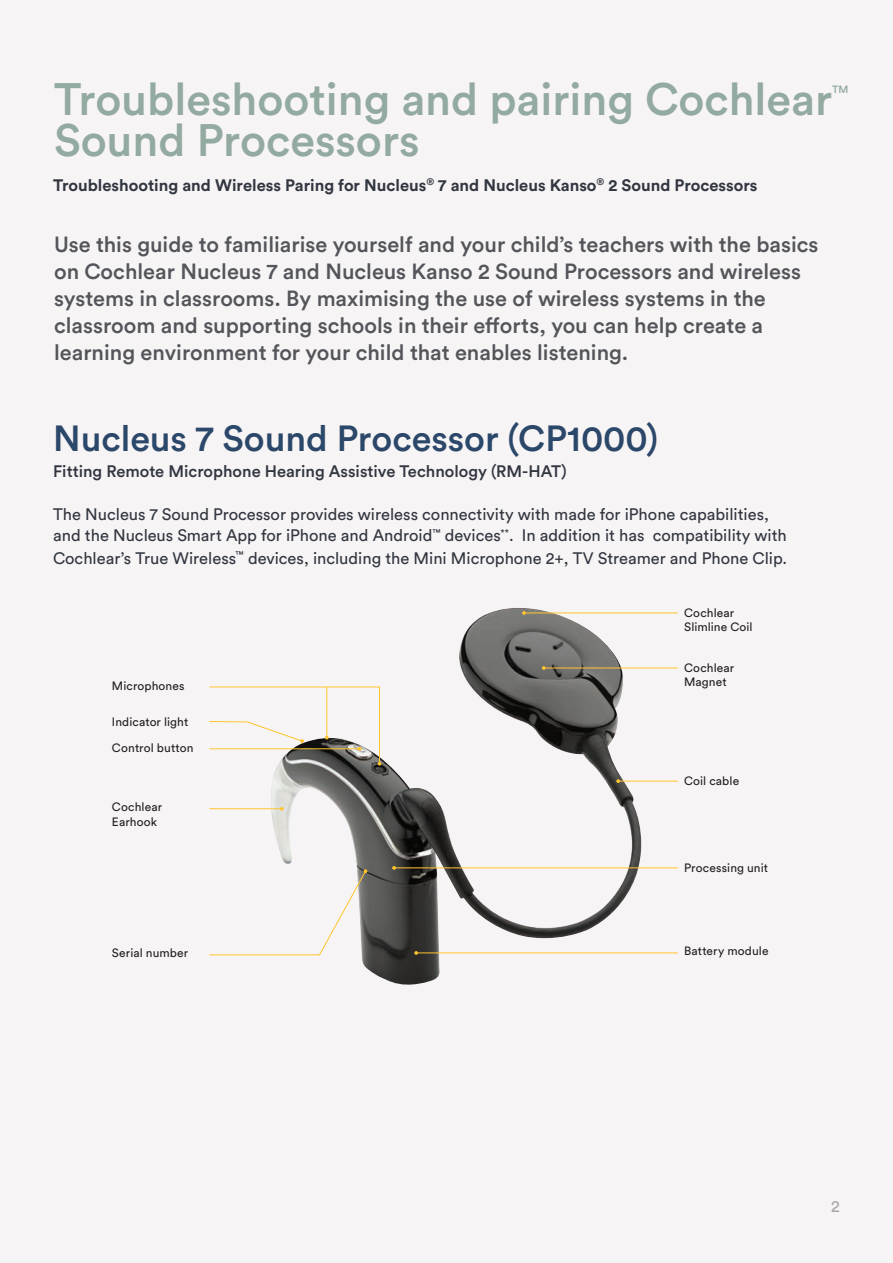
<style>
.page{position:relative;width:893px;height:1263px;background:#f7f4f5}
.page>*{position:absolute;margin:0;border:0;box-sizing:border-box;transform-origin:0 0}
.t1{font:500 45px "Circular Std";color:#93aaa1}
.t2{font:500 36px "Circular Std";color:#2b4769}
.t3{font:500 21.75px/27px "Circular Std";color:#54555a}
.t4{font:16.5px/21px "Circular Std";color:#323640}
.t5{font:700 16.5px "Circular Std";color:#323640}
.t6{font:500 16.5px "Circular Std";color:#323640}
.t7{font:16.5px "Circular Std";color:#a7a6a9}
.t8{font:12px/13.5px "Circular Std";letter-spacing:.01em;color:#231f20}
.t9{font:500 10.5px "Circular Std";color:#93aaa1}
</style>
<div class="page">
<img style="left:270px;top:608px;width:379px;height:377px">
<svg style="left:209px;top:869px;width:158px;height:87px"></svg>
<hr style="left:524px;top:612px;width:154px;height:1px;background:#ffc52d">
<svg style="left:522px;top:611px;width:4px;height:4px"></svg>
<hr style="left:544px;top:667px;width:134px;height:1px;background:#ffc52d">
<svg style="left:542px;top:666px;width:4px;height:4px"></svg>
<hr style="left:618px;top:781px;width:60px;height:1px;background:#ffc52d">
<svg style="left:616px;top:779px;width:4px;height:4px"></svg>
<hr style="left:394px;top:867px;width:284px;height:1px;background:#ffc52d">
<svg style="left:392px;top:866px;width:4px;height:4px"></svg>
<hr style="left:416px;top:952px;width:262px;height:1px;background:#ffc52d">
<svg style="left:414px;top:951px;width:4px;height:4px"></svg>
<svg style="left:209px;top:686px;width:172px;height:80px"></svg>
<hr style="left:209px;top:808px;width:73px;height:1px;background:#ffc52d">
<svg style="left:280px;top:807px;width:4px;height:4px"></svg>
<p class="t1" style="left:54px;top:71px;width:780px">Troubleshooting and pairing Cochlear</p>
<p class="t9" style="left:832px;top:82px;width:18px">TM</p>
<p class="t1" style="left:54px;top:112px;width:367px">Sound Processors</p>
<p class="t5" style="left:53px;top:174px;width:706px">Troubleshooting and Wireless Paring for Nucleus<sup>®</sup> 7 and Nucleus Kanso<sup>®</sup> 2 Sound Processors</p>
<p class="t3" style="left:54px;top:230px;width:766px">Use this guide to familiarise yourself and your child’s teachers with the basics on Cochlear Nucleus 7 and Nucleus Kanso 2 Sound Processors and wireless systems in classrooms. By maximising the use of wireless systems in the classroom and supporting schools in their efforts, you can help create a learning environment for your child that enables listening.</p>
<p class="t2" style="left:53px;top:416px;width:607px">Nucleus 7 Sound Processor (CP1000)</p>
<p class="t6" style="left:53px;top:461px;width:515px">Fitting Remote Microphone Hearing Assistive Technology (RM-HAT)</p>
<p class="t4" style="left:53px;top:504px;width:735px">The Nucleus 7 Sound Processor provides wireless connectivity with made for iPhone capabilities, and the Nucleus Smart App for iPhone and Android<sup>™</sup> devices<sup>**</sup>. In addition it has compatibility with</p>
<p class="t4" style="left:53px;top:547px;width:735px">Cochlear’s True Wireless<sup>™</sup> devices, including the Mini Microphone 2+, TV Streamer and Phone Clip.</p>
<p class="t8" style="left:112px;top:678px;width:74px">Microphones</p>
<p class="t8" style="left:112px;top:715px;width:78px">Indicator light</p>
<p class="t8" style="left:112px;top:740px;width:83px">Control button</p>
<p class="t8" style="left:112px;top:799px;width:52px;line-height:15px">Cochlear<br>Earhook</p>
<p class="t8" style="left:112px;top:945px;width:78px">Serial number</p>
<p class="t8" style="left:684px;top:606px;width:70px">Cochlear<br>Slimline Coil</p>
<p class="t8" style="left:684px;top:661px;width:52px">Cochlear<br>Magnet</p>
<p class="t8" style="left:684px;top:774px;width:57px">Coil cable</p>
<p class="t8" style="left:684px;top:861px;width:86px">Processing unit</p>
<p class="t8" style="left:684px;top:944px;width:86px">Battery module</p>
<p class="t7" style="left:831px;top:1196px;width:10px">2</p>
</div>
